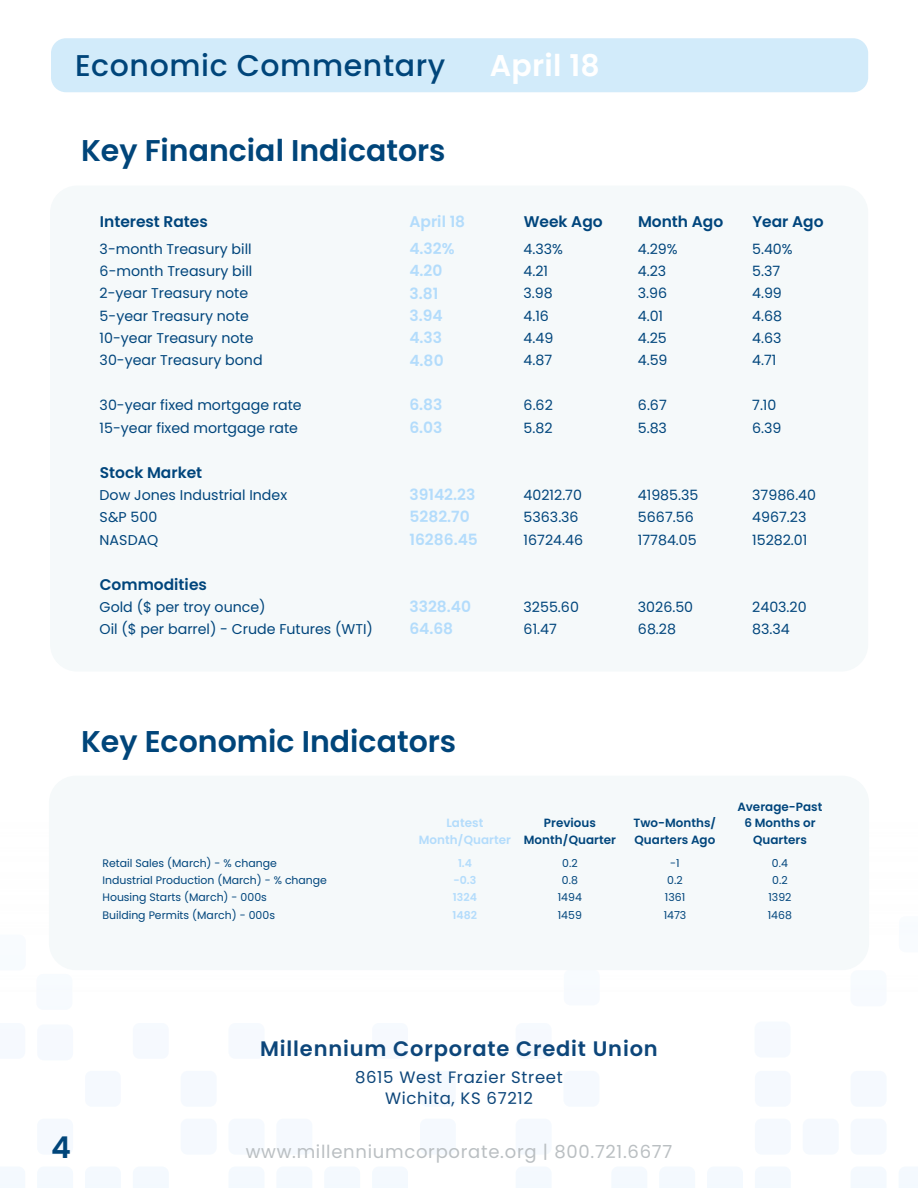
<style>
.page{position:relative;width:918px;height:1188px;background:#fff}
.page>*{position:absolute;margin:0;border:0;box-sizing:border-box;transform-origin:0 0}
.t1{font:600 30px "Poppins";color:#00457a}
.t2{font:500 30px "Poppins";letter-spacing:.02em;color:#00457a}
.t3{font:600 30px "Poppins";letter-spacing:.01em;color:#fff}
.t4{font:600 21px "Poppins";letter-spacing:.04em;color:#0d467a}
.t5{font:18px "Poppins";letter-spacing:.04em;color:#babfc2}
.t6{font:16.5px "Poppins";letter-spacing:.04em;color:#0d467a}
.t7{font:600 15.45px "Poppins";color:#b3dcfc}
.t8{font:600 15.45px "Poppins";color:#00457c}
.t9{font:14.25px "Poppins";color:#00457c}
.t10{font:600 12px "Poppins";letter-spacing:.005em;color:#00457c}
.t11{font:600 12px "Poppins";letter-spacing:.005em;color:#b3dcfc}
.t12{font:10.95px "Poppins";color:#00457c}
.t13{font:600 10.95px "Poppins";letter-spacing:.005em;color:#b3dcfc}
.s1{color:#00457c}
</style>
<div class="page">
<div style="left:50px;top:186px;width:818px;height:486px;background:#f5f9fa;border-radius:27px"></div>
<div style="left:49px;top:776px;width:820px;height:194px;background:#f5f9fa;border-radius:27px"></div>
<div style="left:51px;top:38px;width:817px;height:54px;background:#d2ebfa;border-radius:15px"></div>
<p class="t2" style="left:75px;top:48px;width:372px">Economic Commentary</p>
<p class="t3" style="left:490px;top:48px;width:112px">April 18</p>
<p class="t1" style="left:81px;top:133px;width:366px">Key Financial Indicators</p>
<p class="t8" style="left:100px;top:213px;width:110px">Interest Rates</p>
<p class="t7" style="left:409px;top:213px;width:57px">April 18</p>
<p class="t8" style="left:524px;top:213px;width:81px">Week Ago</p>
<p class="t8" style="left:638px;top:213px;width:87px">Month Ago</p>
<p class="t8" style="left:752px;top:213px;width:73px">Year Ago</p>
<p class="t9" style="left:100px;top:240px;width:154px">3-month Treasury bill</p>
<p class="t7" style="left:409px;top:239px;width:47px">4.32%</p>
<p class="t9" style="left:524px;top:240px;width:41px">4.33%</p>
<p class="t9" style="left:638px;top:240px;width:41px">4.29%</p>
<p class="t9" style="left:752px;top:240px;width:42px">5.40%</p>
<p class="t9" style="left:100px;top:263px;width:154px">6-month Treasury bill</p>
<p class="t7" style="left:409px;top:262px;width:35px">4.20</p>
<p class="t9" style="left:524px;top:263px;width:26px">4.21</p>
<p class="t9" style="left:638px;top:263px;width:30px">4.23</p>
<p class="t9" style="left:752px;top:263px;width:29px">5.37</p>
<p class="t9" style="left:100px;top:285px;width:150px">2-year Treasury note</p>
<p class="t7" style="left:409px;top:284px;width:30px">3.81</p>
<p class="t9" style="left:524px;top:285px;width:31px">3.98</p>
<p class="t9" style="left:638px;top:285px;width:31px">3.96</p>
<p class="t9" style="left:752px;top:285px;width:31px">4.99</p>
<p class="t9" style="left:100px;top:307px;width:151px">5-year Treasury note</p>
<p class="t7" style="left:409px;top:307px;width:35px">3.94</p>
<p class="t9" style="left:524px;top:307px;width:27px">4.16</p>
<p class="t9" style="left:638px;top:307px;width:27px">4.01</p>
<p class="t9" style="left:752px;top:307px;width:31px">4.68</p>
<p class="t9" style="left:100px;top:330px;width:155px">10-year Treasury note</p>
<p class="t7" style="left:409px;top:329px;width:34px">4.33</p>
<p class="t9" style="left:524px;top:330px;width:31px">4.49</p>
<p class="t9" style="left:638px;top:330px;width:30px">4.25</p>
<p class="t9" style="left:752px;top:330px;width:31px">4.63</p>
<p class="t9" style="left:100px;top:352px;width:165px">30-year Treasury bond</p>
<p class="t7" style="left:409px;top:351px;width:36px">4.80</p>
<p class="t9" style="left:524px;top:352px;width:30px">4.87</p>
<p class="t9" style="left:638px;top:352px;width:31px">4.59</p>
<p class="t9" style="left:752px;top:352px;width:26px">4.71</p>
<p class="t9" style="left:100px;top:397px;width:204px">30-year fixed mortgage rate</p>
<p class="t7" style="left:409px;top:396px;width:35px">6.83</p>
<p class="t9" style="left:524px;top:397px;width:31px">6.62</p>
<p class="t9" style="left:638px;top:397px;width:30px">6.67</p>
<p class="t9" style="left:752px;top:397px;width:26px">7.10</p>
<p class="t9" style="left:100px;top:419px;width:200px">15-year fixed mortgage rate</p>
<p class="t7" style="left:409px;top:418px;width:35px">6.03</p>
<p class="t9" style="left:524px;top:419px;width:30px">5.82</p>
<p class="t9" style="left:638px;top:419px;width:31px">5.83</p>
<p class="t9" style="left:752px;top:419px;width:31px">6.39</p>
<p class="t8" style="left:100px;top:463px;width:104px">Stock Market</p>
<p class="t9" style="left:100px;top:487px;width:189px">Dow Jones Industrial Index</p>
<p class="t7" style="left:409px;top:486px;width:67px">39142.23</p>
<p class="t9" style="left:524px;top:487px;width:60px">40212.70</p>
<p class="t9" style="left:638px;top:487px;width:62px">41985.35</p>
<p class="t9" style="left:752px;top:487px;width:65px">37986.40</p>
<p class="t9" style="left:100px;top:509px;width:59px">S&amp;P 500</p>
<p class="t7" style="left:409px;top:508px;width:62px">5282.70</p>
<p class="t9" style="left:524px;top:509px;width:57px">5363.36</p>
<p class="t9" style="left:638px;top:509px;width:57px">5667.56</p>
<p class="t9" style="left:752px;top:509px;width:56px">4967.23</p>
<p class="t9" style="left:100px;top:531px;width:60px">NASDAQ</p>
<p class="t7" style="left:409px;top:530px;width:70px">16286.45</p>
<p class="t9" style="left:524px;top:531px;width:61px">16724.46</p>
<p class="t9" style="left:638px;top:531px;width:60px">17784.05</p>
<p class="t9" style="left:752px;top:531px;width:57px">15282.01</p>
<p class="t8" style="left:100px;top:575px;width:109px">Commodities</p>
<p class="t9" style="left:100px;top:599px;width:168px">Gold ($ per troy ounce)</p>
<p class="t7" style="left:409px;top:598px;width:63px">3328.40</p>
<p class="t9" style="left:524px;top:599px;width:57px">3255.60</p>
<p class="t9" style="left:638px;top:599px;width:57px">3026.50</p>
<p class="t9" style="left:752px;top:599px;width:56px">2403.20</p>
<p class="t9" style="left:100px;top:621px;width:275px">Oil ($ per barrel) - Crude Futures (WTI)</p>
<p class="t7" style="left:409px;top:620px;width:45px">64.68</p>
<p class="t9" style="left:524px;top:621px;width:35px">61.47</p>
<p class="t9" style="left:638px;top:621px;width:40px">68.28</p>
<p class="t9" style="left:752px;top:621px;width:39px">83.34</p>
<p class="t1" style="left:81px;top:724px;width:377px">Key Economic Indicators</p>
<p class="t10" style="left:737px;top:800px;width:87px">Average-Past</p>
<p class="t11" style="left:446px;top:816px;width:38px">Latest</p>
<p class="t10" style="left:544px;top:816px;width:54px">Previous</p>
<p class="t10" style="left:634px;top:816px;width:84px">Two-Months/</p>
<p class="t10" style="left:744px;top:816px;width:73px">6 Months or</p>
<p class="t11" style="left:419px;top:832px;width:199px">Month/Quarter <span class="s1">Month/Quarter</span></p>
<p class="t10" style="left:635px;top:832px;width:82px">Quarters Ago</p>
<p class="t10" style="left:753px;top:832px;width:55px">Quarters</p>
<p class="t12" style="left:103px;top:857px;width:176px">Retail Sales (March) - % change</p>
<p class="t13" style="left:458px;top:857px;width:15px">1.4</p>
<p class="t12" style="left:562px;top:857px;width:17px">0.2</p>
<p class="t12" style="left:670px;top:857px;width:11px">-1</p>
<p class="t12" style="left:772px;top:857px;width:18px">0.4</p>
<p class="t12" style="left:103px;top:874px;width:226px">Industrial Production (March) - % change</p>
<p class="t13" style="left:453px;top:874px;width:24px">-0.3</p>
<p class="t12" style="left:562px;top:874px;width:18px">0.8</p>
<p class="t12" style="left:667px;top:874px;width:17px">0.2</p>
<p class="t12" style="left:772px;top:874px;width:17px">0.2</p>
<p class="t12" style="left:103px;top:891px;width:166px">Housing Starts (March) - 000s</p>
<p class="t13" style="left:453px;top:891px;width:25px">1324</p>
<p class="t12" style="left:558px;top:891px;width:26px">1494</p>
<p class="t12" style="left:665px;top:891px;width:22px">1361</p>
<p class="t12" style="left:769px;top:891px;width:25px">1392</p>
<p class="t12" style="left:103px;top:909px;width:174px">Building Permits (March) - 000s</p>
<p class="t13" style="left:453px;top:909px;width:26px">1482</p>
<p class="t12" style="left:558px;top:909px;width:26px">1459</p>
<p class="t12" style="left:664px;top:909px;width:24px">1473</p>
<p class="t12" style="left:768px;top:909px;width:26px">1468</p>
<p class="t1" style="left:51px;top:1130px;width:21px">4</p>
<p class="t4" style="left:260px;top:1036px;width:399px">Millennium Corporate Credit Union</p>
<p class="t6" style="left:355px;top:1067px;width:209px">8615 West Frazier Street</p>
<p class="t6" style="left:385px;top:1088px;width:149px">Wichita, KS 67212</p>
<p class="t5" style="left:246px;top:1141px;width:428px">www.millenniumcorporate.org | 800.721.6677</p>
</div>
